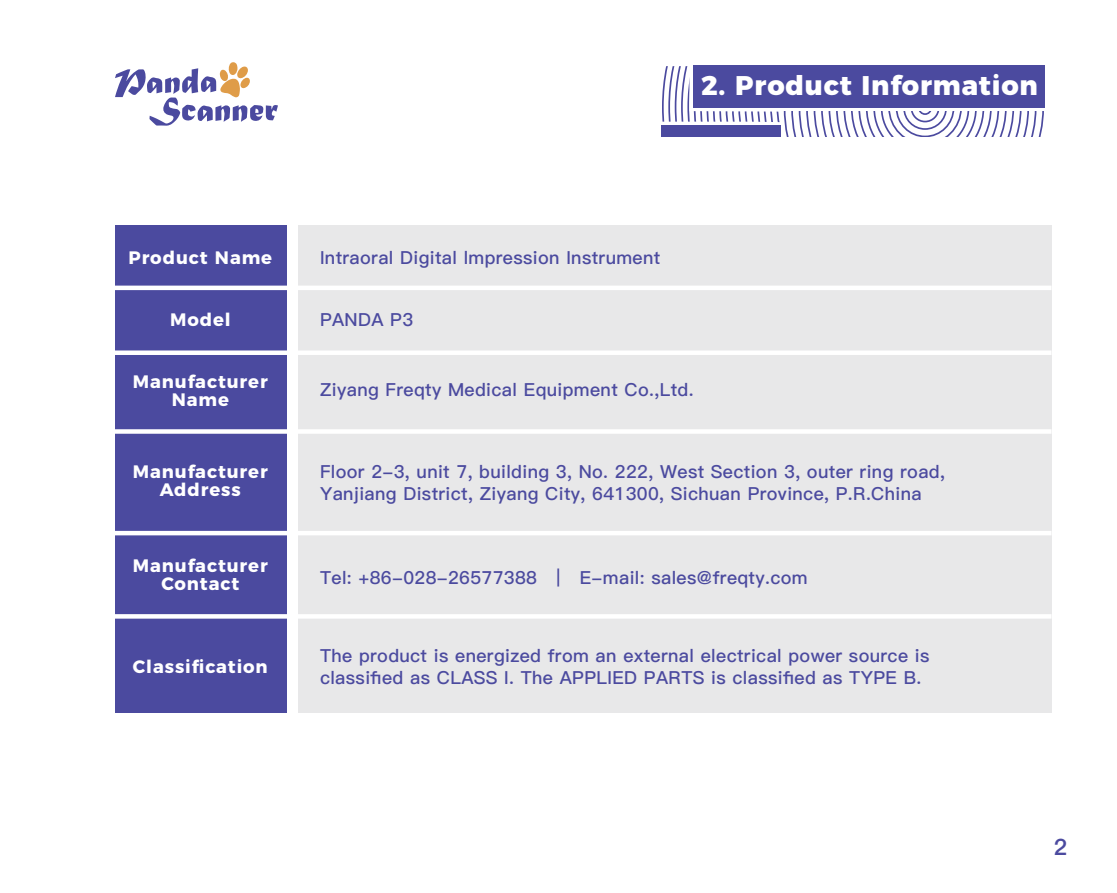
<style>
.page{position:relative;width:1117px;height:893px;background:#fff}
.page>*{position:absolute;margin:0;border:0;box-sizing:border-box;transform-origin:0 0}
.t1{font:800 27px "Montserrat";letter-spacing:.03em;color:#fff}
.t2{font:22.5px "Ping Fang SC Heavy";color:#4b4a9f}
.t3{font:18px/22.5px "Ping Fang SC Bold";letter-spacing:.02em;color:#4b4a9f}
.t4{font:700 18px/18px "Montserrat";letter-spacing:.05em;color:#fff;text-align:center}
</style>
<div class="page">
<svg style="left:115px;top:62px;width:163px;height:64px"></svg>
<div style="left:693px;top:65px;width:351px;height:42px;background:#4b4a9f"></div>
<svg style="left:662px;top:66px;width:382px;height:70px"></svg>
<div style="left:661px;top:125px;width:119px;height:11px;background:#4b4a9f"></div>
<div style="left:115px;top:226px;width:171px;height:487px;background:#4b4a9f"></div>
<div style="left:297px;top:226px;width:754px;height:487px;background:#e8e8e9"></div>
<hr style="left:115px;top:286px;width:936px;height:4px;background:#fff">
<div style="left:115px;top:350px;width:936px;height:5px;background:#fff"></div>
<hr style="left:115px;top:531px;width:936px;height:4px;background:#fff">
<div style="left:115px;top:429px;width:936px;height:5px;background:#fff"></div>
<div style="left:115px;top:614px;width:936px;height:5px;background:#fff"></div>
<h1 class="t1" style="left:701px;top:63px;width:338px">2. Product Information</h1>
<p class="t4" style="left:128px;top:247px;width:145px">Product Name</p>
<p class="t4" style="left:170px;top:309px;width:62px">Model</p>
<p class="t4" style="left:133px;top:371px;width:136px">Manufacturer<br>Name</p>
<p class="t4" style="left:133px;top:462px;width:136px">Manufacturer<br>Address</p>
<p class="t4" style="left:133px;top:555px;width:136px">Manufacturer<br>Contact</p>
<p class="t4" style="left:133px;top:656px;width:136px">Classification</p>
<p class="t3" style="left:320px;top:246px;width:342px">Intraoral Digital lmpression Instrument</p>
<p class="t3" style="left:320px;top:309px;width:95px">PANDA P3</p>
<p class="t3" style="left:320px;top:379px;width:375px">Ziyang Freqty Medical Equipment Co.,Ltd.</p>
<p class="t3" style="left:320px;top:460px;width:626px">Floor 2-3, unit 7, building 3, No. 222, West Section 3, outer ring road,<br>Yanjiang District, Ziyang City, 641300, Sichuan Province, P.R.China</p>
<p class="t3" style="left:320px;top:567px;width:489px">Tel: +86-028-26577388 | E-mail: sales@freqty.com</p>
<p class="t3" style="left:320px;top:644px;width:611px">The product is energized from an external electrical power source is classified as CLASS I. The APPLIED PARTS is classified as TYPE B.</p>
<p class="t2" style="left:1053px;top:833px;width:15px">2</p>
</div>
